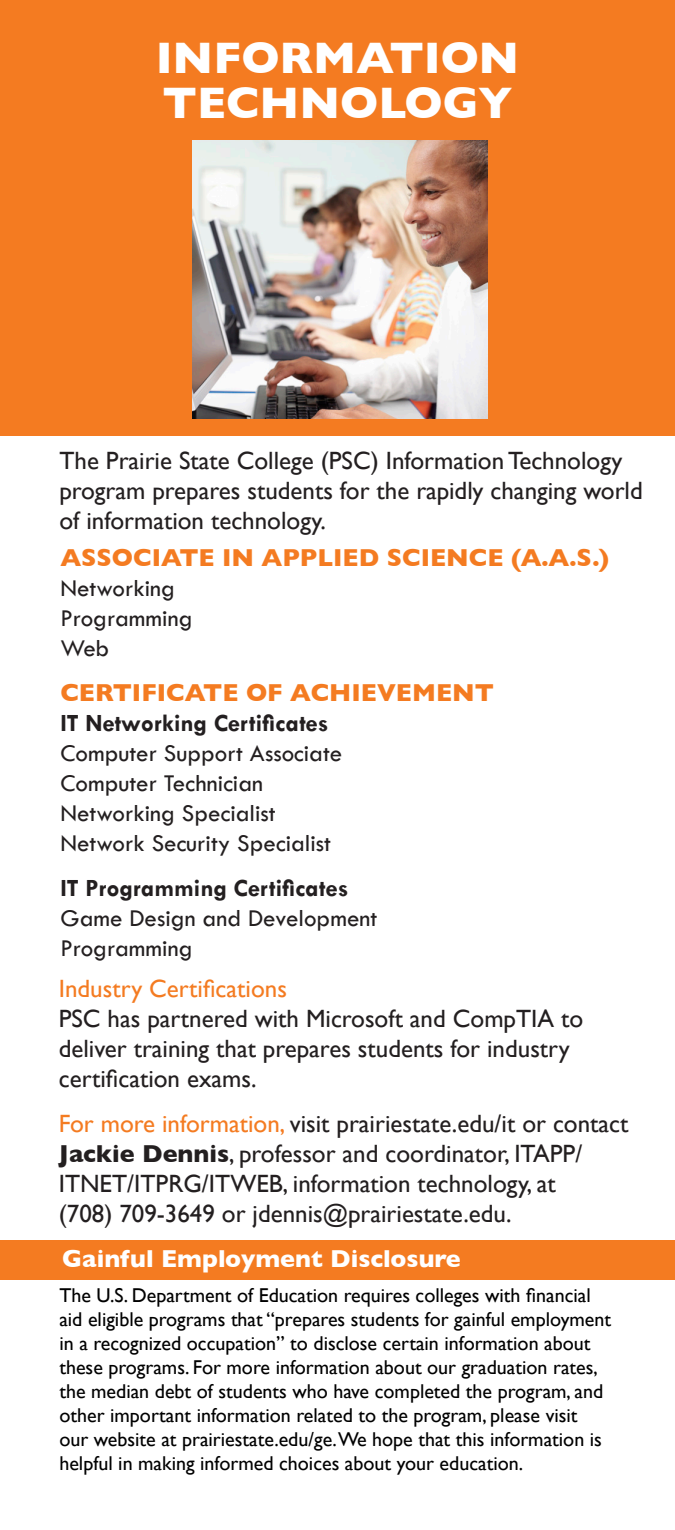
<style>
.page{position:relative;width:675px;height:1530px;background:#fff}
.page>*{position:absolute;margin:0;border:0;box-sizing:border-box;transform-origin:0 0}
.t1{font:700 45px "Gill Sans";color:#fff}
.t2{font:25px/30px "Gill Sans";color:#231f20}
.t3{font:25px "Tw Cen";color:#231f20}
.t4{font:700 25px "Gill Sans";color:#f47b21}
.t5{font:700 25px "Tw Cen";color:#231f20}
.t6{font:700 25px "Gill Sans";color:#fff}
.t7{font:25px "Gill Sans";color:#f47b21}
.t8{font:20px/24px "Gill Sans";color:#000}
.s1{color:#f47b21}
.s2{font-weight:700}
</style>
<div class="page">
<div style="left:0;top:0;width:675px;height:436px;background:#f47b21"></div>
<img style="left:192px;top:141px;width:295px;height:278px">
<div style="left:0;top:1240px;width:675px;height:40px;background:#f47b21"></div>
<p class="t1" style="left:156px;top:22px;width:365px">INFORMATION</p>
<p class="t1" style="left:163px;top:67px;width:351px">TECHNOLOGY</p>
<p class="t2" style="left:59px;top:446px;width:565px">The Prairie State College (PSC) Information Technology</p>
<p class="t2" style="left:59px;top:476px;width:585px">program prepares students for the rapidly changing world of information technology.</p>
<p class="t4" style="left:60px;top:538px;width:550px">ASSOCIATE IN APPLIED SCIENCE (A.A.S.)</p>
<p class="t3" style="left:60px;top:573px;width:116px">Networking</p>
<p class="t3" style="left:60px;top:603px;width:134px">Programming</p>
<p class="t3" style="left:60px;top:633px;width:50px">Web</p>
<p class="t4" style="left:60px;top:673px;width:435px">CERTIFICATE OF ACHIEVEMENT</p>
<p class="t5" style="left:60px;top:708px;width:270px">IT Networking Certificates</p>
<p class="t3" style="left:60px;top:738px;width:283px">Computer Support Associate</p>
<p class="t3" style="left:60px;top:768px;width:204px">Computer Technician</p>
<p class="t3" style="left:60px;top:798px;width:217px">Networking Specialist</p>
<p class="t3" style="left:60px;top:828px;width:272px">Network Security Specialist</p>
<p class="t5" style="left:60px;top:873px;width:290px">IT Programming Certificates</p>
<p class="t3" style="left:60px;top:903px;width:318px">Game Design and Development</p>
<p class="t3" style="left:60px;top:933px;width:134px">Programming</p>
<p class="t7" style="left:59px;top:974px;width:230px">Industry Certifications</p>
<p class="t2" style="left:59px;top:1003px;width:526px">PSC has partnered with Microsoft and CompTIA to deliver training that prepares students for industry certification exams.</p>
<p class="t2" style="left:59px;top:1108px;width:571px"><span class="s1">For more information,</span> visit prairiestate.edu/it or contact <span class="s2">Jackie Dennis</span>, professor and coordinator, ITAPP/ ITNET/ITPRG/ITWEB, information technology, at<br>(708) 709-3649 or jdennis@prairiestate.edu.</p>
<p class="t6" style="left:62px;top:1239px;width:400px">Gainful Employment Disclosure</p>
<p class="t8" style="left:59px;top:1283px;width:553px">The U.S. Department of Education requires colleges with financial aid eligible programs that “prepares students for gainful employment in a recognized occupation” to disclose certain information about these programs. For more information about our graduation rates, the median debt of students who have completed the program, and other important information related to the program, please visit our website at prairiestate.edu/ge.We hope that this information is helpful in making informed choices about your education.</p>
</div>
